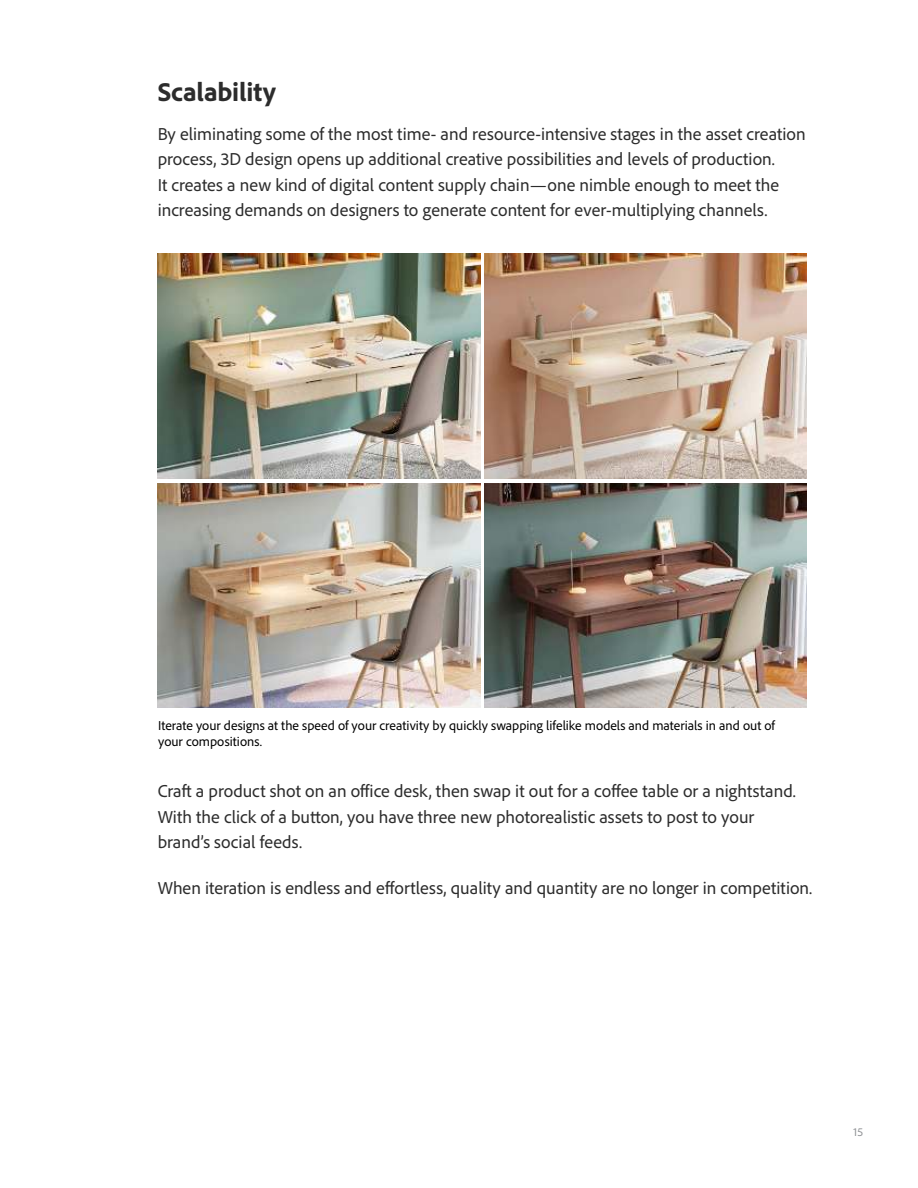
<style>
.page{position:relative;width:918px;height:1188px;background:#fff}
.page>*{position:absolute;margin:0;border:0;box-sizing:border-box;transform-origin:0 0}
.t1{font:800 27px "Adobe Clean";color:#2c2c2c}
.t2{font:18px/25.5px "Adobe Clean";color:#2c2c2c}
.t3{font:13.5px/16.2px "Adobe Clean";color:#000}
.t4{font:12px "Adobe Clean";color:#939598}
</style>
<div class="page">
<img style="left:158px;top:254px;width:322px;height:224px">
<img style="left:484px;top:254px;width:323px;height:224px">
<img style="left:158px;top:483px;width:322px;height:225px">
<img style="left:484px;top:483px;width:323px;height:225px">
<h1 class="t1" style="left:158px;top:81px;width:120px">Scalability</h1>
<p class="t2" style="left:158px;top:123px;width:649px">By eliminating some of the most time- and resource-intensive stages in the asset creation process, 3D design opens up additional creative possibilities and levels of production.<br>It creates a new kind of digital content supply chain—one nimble enough to meet the increasing demands on designers to generate content for ever-multiplying channels.</p>
<p class="t3" style="left:158px;top:718px;width:618px">Iterate your designs at the speed of your creativity by quickly swapping lifelike models and materials in and out of your compositions.</p>
<p class="t2" style="left:158px;top:780px;width:640px">Craft a product shot on an office desk, then swap it out for a coffee table or a nightstand.<br>With the click of a button, you have three new photorealistic assets to post to your brand’s social feeds.</p>
<p class="t2" style="left:158px;top:877px;width:656px">When iteration is endless and effortless, quality and quantity are no longer in competition.</p>
<p class="t4" style="left:854px;top:1127px;width:11px">15</p>
</div>
